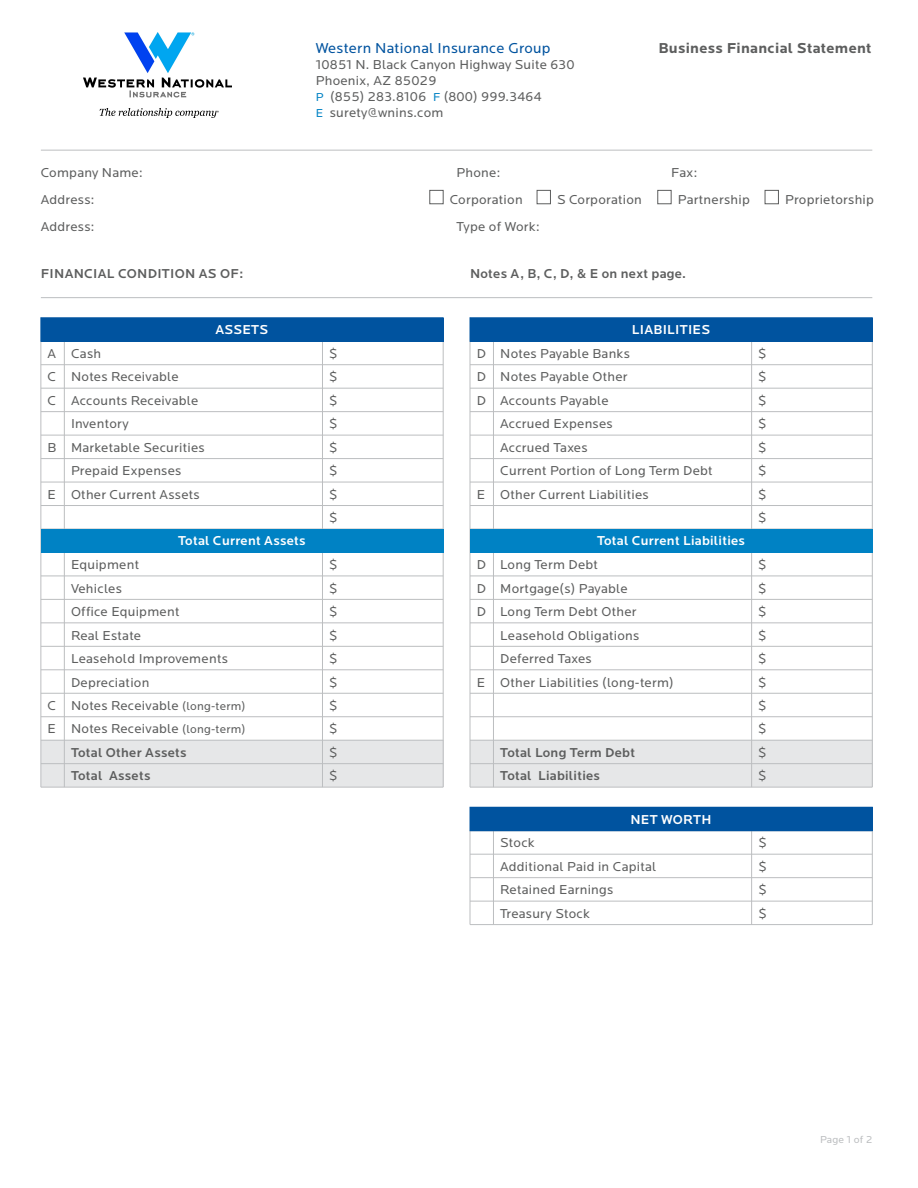
<style>
.page{position:relative;width:918px;height:1188px;background:#fff}
.page>*{position:absolute;margin:0;border:0;box-sizing:border-box;transform-origin:0 0}
.t1{font:14.85px "Locator";letter-spacing:.02em;color:#00539f}
.t2{font:700 14.85px "Locator";letter-spacing:.02em;color:#5d5e5e}
.t3{font:13.35px/23.4px "Locator";letter-spacing:.02em;color:#5d5e5e}
.t4{font:500 13.35px/23.4px "Locator";letter-spacing:.02em;color:#5d5e5e}
.t5{font:500 13.35px "Locator";letter-spacing:.02em;color:#fff}
.t6{font:10.5px "Locator";color:#bcbec0}
.s1{font-size:11.85px;color:#0082c4}
.s2{font-size:11.85px}
.s3{font-weight:500}
</style>
<div class="page">
<div style="left:41px;top:740px;width:402px;height:24px;background:#e6e7e8"></div>
<div style="left:41px;top:764px;width:402px;height:23px;background:#e6e7e8"></div>
<div style="left:470px;top:740px;width:402px;height:24px;background:#e6e7e8"></div>
<div style="left:470px;top:764px;width:402px;height:23px;background:#e6e7e8"></div>
<hr style="left:41px;top:150px;width:831px;height:1px;background:#bcbec0">
<hr style="left:41px;top:297px;width:831px;height:1px;background:#bcbec0">
<div style="left:537px;top:190px;width:14px;height:14px;border:1px solid #5d5e5e"></div>
<div style="left:657px;top:190px;width:15px;height:14px;border:1px solid #5d5e5e"></div>
<div style="left:765px;top:190px;width:14px;height:14px;border:1px solid #5d5e5e"></div>
<div style="left:429px;top:190px;width:15px;height:14px;border:1px solid #5d5e5e"></div>
<hr style="left:41px;top:364px;width:402px;height:1px;background:#bcbec0">
<hr style="left:41px;top:388px;width:402px;height:1px;background:#bcbec0">
<hr style="left:41px;top:411px;width:402px;height:1px;background:#bcbec0">
<hr style="left:41px;top:435px;width:402px;height:1px;background:#bcbec0">
<hr style="left:41px;top:458px;width:402px;height:1px;background:#bcbec0">
<hr style="left:41px;top:482px;width:402px;height:1px;background:#bcbec0">
<hr style="left:41px;top:505px;width:402px;height:1px;background:#bcbec0">
<hr style="left:41px;top:552px;width:402px;height:1px;background:#bcbec0">
<hr style="left:41px;top:576px;width:402px;height:1px;background:#bcbec0">
<hr style="left:41px;top:599px;width:402px;height:1px;background:#bcbec0">
<hr style="left:41px;top:622px;width:402px;height:1px;background:#bcbec0">
<hr style="left:41px;top:646px;width:402px;height:1px;background:#bcbec0">
<hr style="left:41px;top:669px;width:402px;height:1px;background:#bcbec0">
<hr style="left:41px;top:693px;width:402px;height:1px;background:#bcbec0">
<hr style="left:41px;top:716px;width:402px;height:1px;background:#bcbec0">
<hr style="left:41px;top:740px;width:402px;height:1px;background:#bcbec0">
<hr style="left:41px;top:763px;width:402px;height:1px;background:#bcbec0">
<hr style="left:41px;top:787px;width:402px;height:1px;background:#bcbec0">
<hr style="left:64px;top:341px;width:1px;height:446px;background:#bcbec0">
<hr style="left:40px;top:341px;width:1px;height:446px;background:#bcbec0">
<hr style="left:322px;top:341px;width:1px;height:446px;background:#bcbec0">
<hr style="left:443px;top:341px;width:1px;height:446px;background:#bcbec0">
<div style="left:41px;top:318px;width:402px;height:23px;background:#00539f"></div>
<div style="left:40px;top:317px;width:404px;height:25px;border:1px solid #00539f"></div>
<div style="left:41px;top:529px;width:402px;height:23px;background:#0082c4"></div>
<hr style="left:470px;top:364px;width:402px;height:1px;background:#bcbec0">
<hr style="left:470px;top:388px;width:402px;height:1px;background:#bcbec0">
<hr style="left:470px;top:411px;width:402px;height:1px;background:#bcbec0">
<hr style="left:470px;top:435px;width:402px;height:1px;background:#bcbec0">
<hr style="left:470px;top:458px;width:402px;height:1px;background:#bcbec0">
<hr style="left:470px;top:482px;width:402px;height:1px;background:#bcbec0">
<hr style="left:470px;top:505px;width:402px;height:1px;background:#bcbec0">
<hr style="left:470px;top:552px;width:402px;height:1px;background:#bcbec0">
<hr style="left:470px;top:576px;width:402px;height:1px;background:#bcbec0">
<hr style="left:470px;top:599px;width:402px;height:1px;background:#bcbec0">
<hr style="left:470px;top:622px;width:402px;height:1px;background:#bcbec0">
<hr style="left:470px;top:646px;width:402px;height:1px;background:#bcbec0">
<hr style="left:470px;top:669px;width:402px;height:1px;background:#bcbec0">
<hr style="left:470px;top:693px;width:402px;height:1px;background:#bcbec0">
<hr style="left:470px;top:716px;width:402px;height:1px;background:#bcbec0">
<hr style="left:470px;top:740px;width:402px;height:1px;background:#bcbec0">
<hr style="left:470px;top:763px;width:402px;height:1px;background:#bcbec0">
<hr style="left:470px;top:787px;width:402px;height:1px;background:#bcbec0">
<hr style="left:493px;top:341px;width:1px;height:446px;background:#bcbec0">
<hr style="left:470px;top:341px;width:1px;height:446px;background:#bcbec0">
<hr style="left:751px;top:341px;width:1px;height:446px;background:#bcbec0">
<hr style="left:872px;top:341px;width:1px;height:446px;background:#bcbec0">
<div style="left:470px;top:318px;width:402px;height:23px;background:#00539f"></div>
<div style="left:470px;top:317px;width:403px;height:25px;border:1px solid #00539f"></div>
<hr style="left:470px;top:854px;width:402px;height:1px;background:#bcbec0">
<hr style="left:470px;top:877px;width:402px;height:1px;background:#bcbec0">
<hr style="left:470px;top:901px;width:402px;height:1px;background:#bcbec0">
<hr style="left:470px;top:924px;width:402px;height:1px;background:#bcbec0">
<hr style="left:493px;top:831px;width:1px;height:94px;background:#bcbec0">
<hr style="left:470px;top:831px;width:1px;height:94px;background:#bcbec0">
<hr style="left:751px;top:831px;width:1px;height:94px;background:#bcbec0">
<hr style="left:872px;top:831px;width:1px;height:94px;background:#bcbec0">
<div style="left:470px;top:807px;width:402px;height:24px;background:#00539f"></div>
<div style="left:470px;top:529px;width:402px;height:23px;background:#0082c4"></div>
<img style="left:84px;top:33px;width:148px;height:84px">
<p class="t1" style="left:316px;top:40px;width:236px">Western National Insurance Group</p>
<p class="t3" style="left:316px;top:57px;width:260px;line-height:16px">10851 N. Black Canyon Highway Suite 630<br>Phoenix, AZ 85029<br><span class="s1">P</span> (855) 283.8106 <span class="s1">F</span> (800) 999.3464<br><span class="s1">E</span> surety@wnins.com</p>
<p class="t2" style="left:658px;top:39px;width:215px">Business Financial Statement</p>
<p class="t3" style="left:41px;top:159px;width:103px;line-height:26.8px">Company Name:<br>Address:</p>
<p class="t3" style="left:41px;top:215px;width:55px">Address:</p>
<p class="t4" style="left:41px;top:262px;width:204px">FINANCIAL CONDITION AS OF:</p>
<p class="t3" style="left:48px;top:342px;width:10px;text-align:justify">A C C</p>
<p class="t3" style="left:48px;top:436px;width:10px">B</p>
<p class="t3" style="left:48px;top:483px;width:10px">E</p>
<p class="t3" style="left:48px;top:694px;width:10px">C<br>E</p>
<p class="t3" style="left:71px;top:342px;width:135px">Cash<br>Notes Receivable<br>Accounts Receivable<br>Inventory<br>Marketable Securities<br>Prepaid Expenses<br>Other Current Assets</p>
<p class="t5" style="left:216px;top:322px;width:54px">ASSETS</p>
<p class="t5" style="left:178px;top:534px;width:129px">Total Current Assets</p>
<p class="t3" style="left:71px;top:553px;width:176px">Equipment<br>Vehicles<br>Office Equipment<br>Real Estate<br>Leasehold Improvements<br>Depreciation<br>Notes Receivable <span class="s2">(long-term)<br></span>Notes Receivable <span class="s2">(long-term)<br></span><span class="s3">Total Other Assets<br>Total Assets</span></p>
<p class="t3" style="left:329px;top:342px;width:10px;text-align:justify">$ $ $ $ $ $ $ $</p>
<p class="t3" style="left:329px;top:553px;width:10px;text-align:justify">$ $ $ $ $ $ $ $ $ $</p>
<p class="t3" style="left:457px;top:161px;width:45px">Phone:</p>
<p class="t3" style="left:671px;top:161px;width:28px">Fax:</p>
<p class="t3" style="left:450px;top:188px;width:74px">Corporation</p>
<p class="t3" style="left:557px;top:188px;width:86px">S Corporation</p>
<p class="t3" style="left:678px;top:188px;width:73px">Partnership</p>
<p class="t3" style="left:785px;top:188px;width:90px">Proprietorship</p>
<p class="t3" style="left:457px;top:215px;width:85px">Type of Work:</p>
<p class="t4" style="left:470px;top:262px;width:218px">Notes A, B, C, D, &amp; E on next page.</p>
<p class="t3" style="left:477px;top:342px;width:11px;text-align:justify">D D D</p>
<p class="t3" style="left:477px;top:483px;width:10px">E</p>
<p class="t3" style="left:477px;top:553px;width:11px;text-align:justify">D D D</p>
<p class="t3" style="left:477px;top:671px;width:10px">E</p>
<p class="t5" style="left:632px;top:322px;width:80px">LIABILITIES</p>
<p class="t3" style="left:500px;top:342px;width:214px">Notes Payable Banks<br>Notes Payable Other<br>Accounts Payable<br>Accrued Expenses<br>Accrued Taxes<br>Current Portion of Long Term Debt<br>Other Current Liabilities</p>
<p class="t5" style="left:597px;top:534px;width:149px">Total Current Liabilities</p>
<p class="t3" style="left:500px;top:553px;width:175px">Long Term Debt<br>Mortgage(s) Payable<br>Long Term Debt Other<br>Leasehold Obligations<br>Deferred Taxes<br>Other Liabilities (long-term)</p>
<p class="t4" style="left:500px;top:741px;width:136px">Total Long Term Debt<br>Total Liabilities</p>
<p class="t5" style="left:630px;top:812px;width:83px">NET WORTH</p>
<p class="t3" style="left:500px;top:832px;width:158px">Stock<br>Additional Paid in Capital<br>Retained Earnings<br>Treasury Stock</p>
<p class="t3" style="left:758px;top:342px;width:10px;text-align:justify">$ $ $ $ $ $ $ $</p>
<p class="t3" style="left:758px;top:553px;width:10px;text-align:justify">$ $ $ $ $ $ $ $ $ $</p>
<p class="t3" style="left:758px;top:832px;width:10px;text-align:justify">$ $ $ $</p>
<p class="t6" style="left:820px;top:1133px;width:54px">Page 1 of 2</p>
</div>
